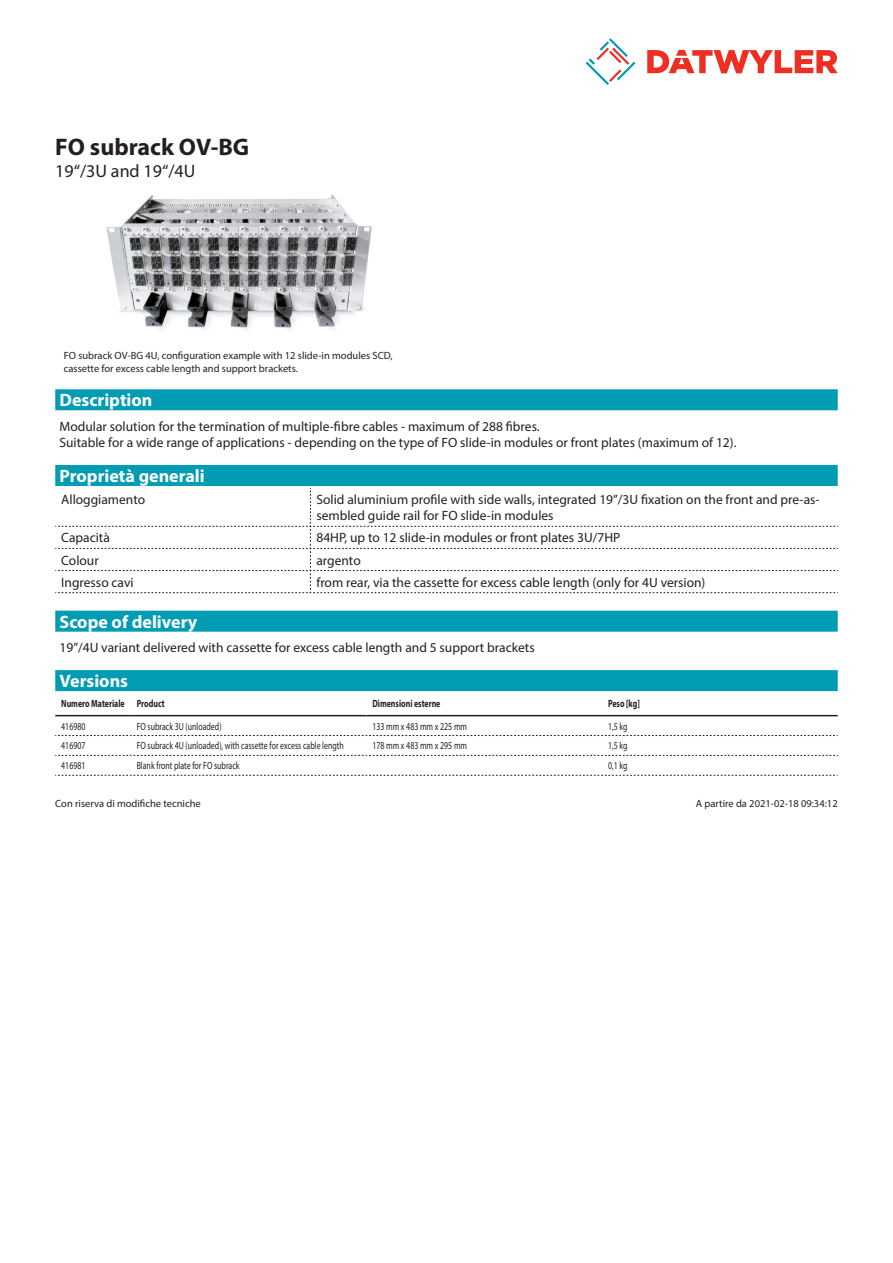
<style>
.page{position:relative;width:893px;height:1263px;background:#fff}
.page>*{position:absolute;margin:0;border:0;box-sizing:border-box;transform-origin:0 0}
.Product_Head{font:700 24px "Myriad Pro";color:#231f20}
.Standard_Head_Proper{font:700 18px "Myriad Pro";color:#fff}
.SubHead{font:18px "Myriad Pro";color:#231f20}
.myriad_light_propert{font:13.5px/16.2px "Myriad Pro";color:#231f20}
.Standard_text{font:13.5px/16.2px "Myriad Pro";color:#231f20}
.myriadlight{font:10.5px "Myriad Pro";color:#231f20;scale:.75 1}
.imagetext{font:10.5px/12.6px "Myriad Pro";color:#231f20}
.Footnote{font:10.5px "Myriad Pro";color:#231f20}
.myriadbold{font:700 10.5px "Myriad Pro";color:#231f20;scale:.75 1}
</style>
<div class="page">
<svg style="left:586px;top:38px;width:49px;height:47px"></svg>
<svg style="left:647px;top:50px;width:191px;height:23px"></svg>
<img style="left:106px;top:194px;width:266px;height:135px">
<div style="left:55px;top:670px;width:783px;height:21px;background:#009cb3"></div>
<hr style="left:55px;top:715px;width:76px;height:1px;background:#231f20">
<hr style="left:131px;top:715px;width:235px;height:1px;background:#231f20">
<hr style="left:366px;top:715px;width:236px;height:1px;background:#231f20">
<hr style="left:602px;top:715px;width:236px;height:1px;background:#231f20">
<svg style="left:55px;top:735px;width:783px;height:1px"></svg>
<svg style="left:55px;top:755px;width:783px;height:1px"></svg>
<svg style="left:55px;top:775px;width:783px;height:1px"></svg>
<div style="left:55px;top:389px;width:783px;height:21px;background:#009cb3"></div>
<div style="left:55px;top:611px;width:783px;height:21px;background:#009cb3"></div>
<div style="left:55px;top:465px;width:783px;height:21px;background:#009cb3"></div>
<svg style="left:55px;top:488px;width:783px;height:105px"></svg>
<p class="Product_Head" style="left:55px;top:131px;width:195px">FO subrack OV-BG</p>
<p class="SubHead" style="left:55px;top:160px;width:142px">19“/3U and 19“/4U</p>
<p class="imagetext" style="left:64px;top:349px;width:330px">FO subrack OV-BG 4U, configuration example with 12 slide-in modules SCD, cassette for excess cable length and support brackets.</p>
<p class="Standard_Head_Proper" style="left:60px;top:388px;width:94px">Description</p>
<p class="Standard_text" style="left:60px;top:418px;width:678px">Modular solution for the termination of multiple-fibre cables - maximum of 288 fibres.<br>Suitable for a wide range of applications - depending on the type of FO slide-in modules or front plates (maximum of 12).</p>
<p class="Standard_Head_Proper" style="left:60px;top:464px;width:147px">Proprietà generali</p>
<p class="myriad_light_propert" style="left:61px;top:491px;width:85px">Alloggiamento</p>
<p class="myriad_light_propert" style="left:316px;top:491px;width:505px">Solid aluminium profile with side walls, integrated 19”/3U fixation on the front and pre-as&shy;sembled guide rail for FO slide-in modules</p>
<p class="myriad_light_propert" style="left:61px;top:530px;width:50px">Capacità</p>
<p class="myriad_light_propert" style="left:316px;top:530px;width:305px">84HP, up to 12 slide-in modules or front plates 3U/7HP</p>
<p class="myriad_light_propert" style="left:61px;top:552px;width:39px">Colour</p>
<p class="myriad_light_propert" style="left:316px;top:552px;width:46px">argento</p>
<p class="myriad_light_propert" style="left:61px;top:574px;width:74px">Ingresso cavi</p>
<p class="myriad_light_propert" style="left:316px;top:574px;width:391px">from rear, via the cassette for excess cable length (only for 4U version)</p>
<p class="Standard_Head_Proper" style="left:60px;top:610px;width:139px">Scope of delivery</p>
<p class="Standard_text" style="left:60px;top:639px;width:477px">19”/4U variant delivered with cassette for excess cable length and 5 support brackets</p>
<p class="Standard_Head_Proper" style="left:60px;top:669px;width:70px">Versions</p>
<p class="myriadbold" style="left:61px;top:697px;width:86px">Numero Materiale</p>
<p class="myriadbold" style="left:137px;top:697px;width:39px">Product</p>
<p class="myriadbold" style="left:372px;top:697px;width:92px">Dimensioni esterne</p>
<p class="myriadbold" style="left:608px;top:697px;width:44px">Peso [kg]</p>
<p class="myriadlight" style="left:61px;top:719px;width:34px">416980</p>
<p class="myriadlight" style="left:137px;top:719px;width:115px">FO subrack 3U (unloaded)</p>
<p class="myriadlight" style="left:372px;top:719px;width:128px">133 mm x 483 mm x 225 mm</p>
<p class="myriadlight" style="left:608px;top:719px;width:27px">1,5 kg</p>
<p class="myriadlight" style="left:61px;top:739px;width:34px">416907</p>
<p class="myriadlight" style="left:137px;top:739px;width:278px">FO subrack 4U (unloaded), with cassette for excess cable length</p>
<p class="myriadlight" style="left:372px;top:739px;width:128px">178 mm x 483 mm x 295 mm</p>
<p class="myriadlight" style="left:608px;top:739px;width:27px">1,5 kg</p>
<p class="myriadlight" style="left:61px;top:759px;width:34px">416981</p>
<p class="myriadlight" style="left:137px;top:759px;width:139px">Blank front plate for FO subrack</p>
<p class="myriadlight" style="left:608px;top:759px;width:27px">0,1 kg</p>
<p class="Footnote" style="left:55px;top:797px;width:147px">Con riserva di modifiche tecniche</p>
<p class="Footnote" style="left:696px;top:797px;width:143px">A partire da 2021-02-18 09:34:12</p>
</div>
